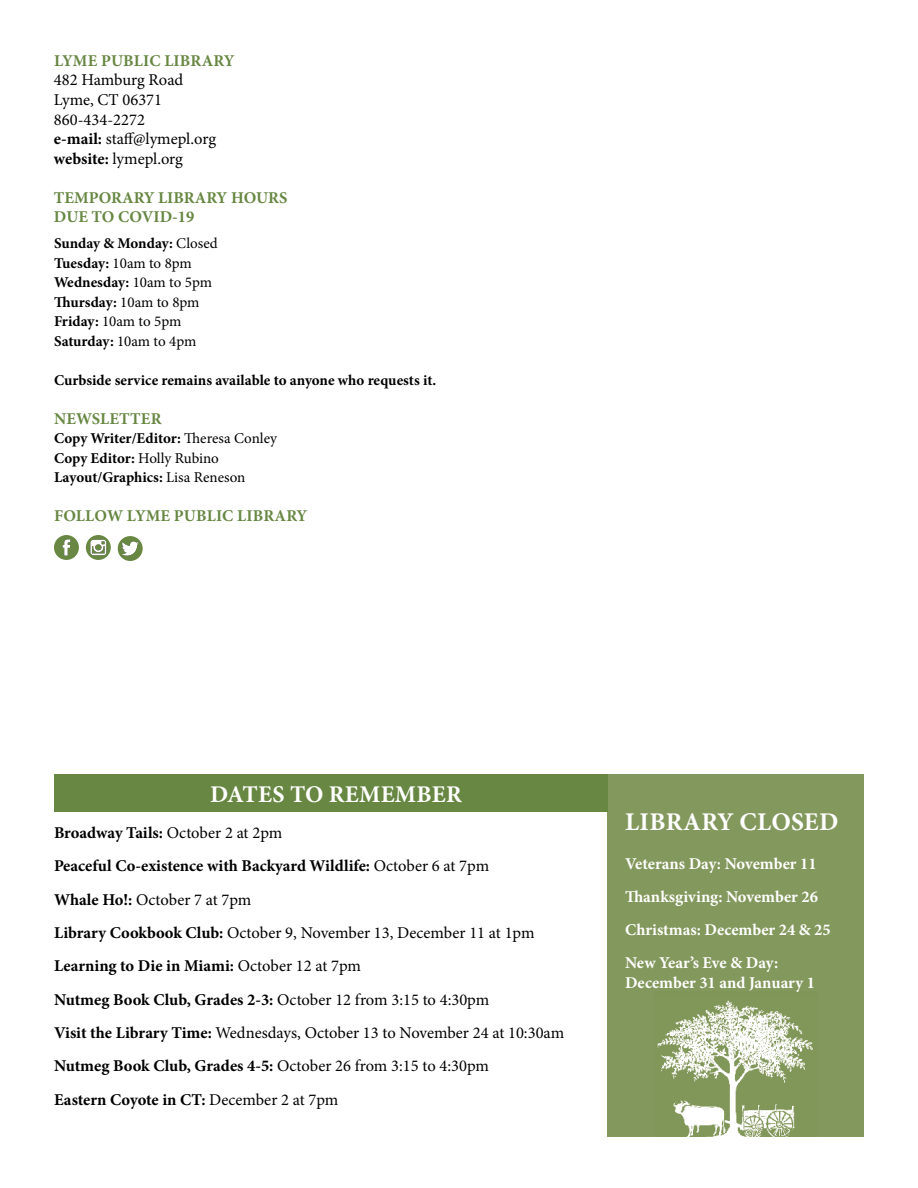
<style>
.page{position:relative;width:918px;height:1188px;background:#fff}
.page>*{position:absolute;margin:0;border:0;box-sizing:border-box;transform-origin:0 0}
.t1{font:700 25.5px "Minion Pro";letter-spacing:.01em;color:#fff}
.t2{font:700 24px "Minion Pro";letter-spacing:.01em;color:#fff}
.t3{font:700 16.5px/33.3px "Minion Pro";color:#000}
.t4{font:700 16.5px/33px "Minion Pro";color:#fff}
.t5{font:700 16.5px/19.5px "Minion Pro";color:#678742}
.t6{font:16.5px/19.5px "Minion Pro";color:#000}
.t7{font:700 15px/19.5px "Minion Pro";color:#000}
.s1{font-weight:700}
.s2{font-weight:400}
</style>
<div class="page">
<div style="left:608px;top:774px;width:256px;height:363px;background:#83985c"></div>
<img style="left:657px;top:1000px;width:156px;height:137px">
<svg style="left:86px;top:535px;width:25px;height:25px"></svg>
<svg style="left:90px;top:540px;width:16px;height:15px"></svg>
<div style="left:54px;top:535px;width:25px;height:25px;background:#678742;border-radius:50%"></div>
<svg style="left:63px;top:539px;width:7px;height:17px"></svg>
<div style="left:118px;top:536px;width:25px;height:25px;background:#678742;border-radius:50%"></div>
<svg style="left:122px;top:541px;width:17px;height:15px"></svg>
<div style="left:54px;top:774px;width:554px;height:38px;background:#678742"></div>
<p class="t5" style="left:54px;top:51px;width:182px">LYME PUBLIC LIBRARY</p>
<p class="t6" style="left:54px;top:71px;width:164px">482 Hamburg Road<br>Lyme, CT 06371<br>860-434-2272<br><span class="s1">e-mail:</span> staff@lymepl.org <span class="s1">website:</span> lymepl.org</p>
<p class="t5" style="left:54px;top:187px;width:235px">TEMPORARY LIBRARY HOURS<br>DUE TO COVID-19</p>
<p class="t7" style="left:54px;top:234px;width:165px">Sunday &amp; Monday: <span class="s2">Closed<br></span>Tuesday: <span class="s2">10am to 8pm<br></span>Wednesday: <span class="s2">10am to 5pm<br></span>Thursday: <span class="s2">10am to 8pm<br></span>Friday: <span class="s2">10am to 5pm<br></span>Saturday: <span class="s2">10am to 4pm</span></p>
<p class="t7" style="left:54px;top:370px;width:384px">Curbside service remains available to anyone who requests it.</p>
<p class="t5" style="left:54px;top:409px;width:109px">NEWSLETTER</p>
<p class="t7" style="left:54px;top:429px;width:225px">Copy Writer/Editor: <span class="s2">Theresa Conley<br></span>Copy Editor: <span class="s2">Holly Rubino<br></span>Layout/Graphics: <span class="s2">Lisa Reneson</span></p>
<p class="t5" style="left:54px;top:506px;width:255px">FOLLOW LYME PUBLIC LIBRARY</p>
<h2 class="t2" style="left:210px;top:777px;width:253px">DATES TO REMEMBER</h2>
<p class="t3" style="left:54px;top:816px;width:512px">Broadway Tails: <span class="s2">October 2 at 2pm<br></span>Peaceful Co-existence with Backyard Wildlife: <span class="s2">October 6 at 7pm<br></span>Whale Ho!: <span class="s2">October 7 at 7pm<br></span>Library Cookbook Club: <span class="s2">October 9, November 13, December 11 at 1pm </span>Learning to Die in Miami: <span class="s2">October 12 at 7pm<br></span>Nutmeg Book Club, Grades 2-3: <span class="s2">October 12 from 3:15 to 4:30pm<br></span>Visit the Library Time: <span class="s2">Wednesdays, October 13 to November 24 at 10:30am </span>Nutmeg Book Club, Grades 4-5: <span class="s2">October 26 from 3:15 to 4:30pm<br></span>Eastern Coyote in CT: <span class="s2">December 2 at 7pm</span></p>
<h1 class="t1" style="left:625px;top:804px;width:215px">LIBRARY CLOSED</h1>
<p class="t4" style="left:625px;top:847px;width:207px">Veterans Day: November 11<br>Thanksgiving: November 26<br>Christmas: December 24 &amp; 25<br>New Year’s Eve &amp; Day:</p>
<p class="t4" style="left:625px;top:966px;width:191px">December 31 and January 1</p>
</div>
